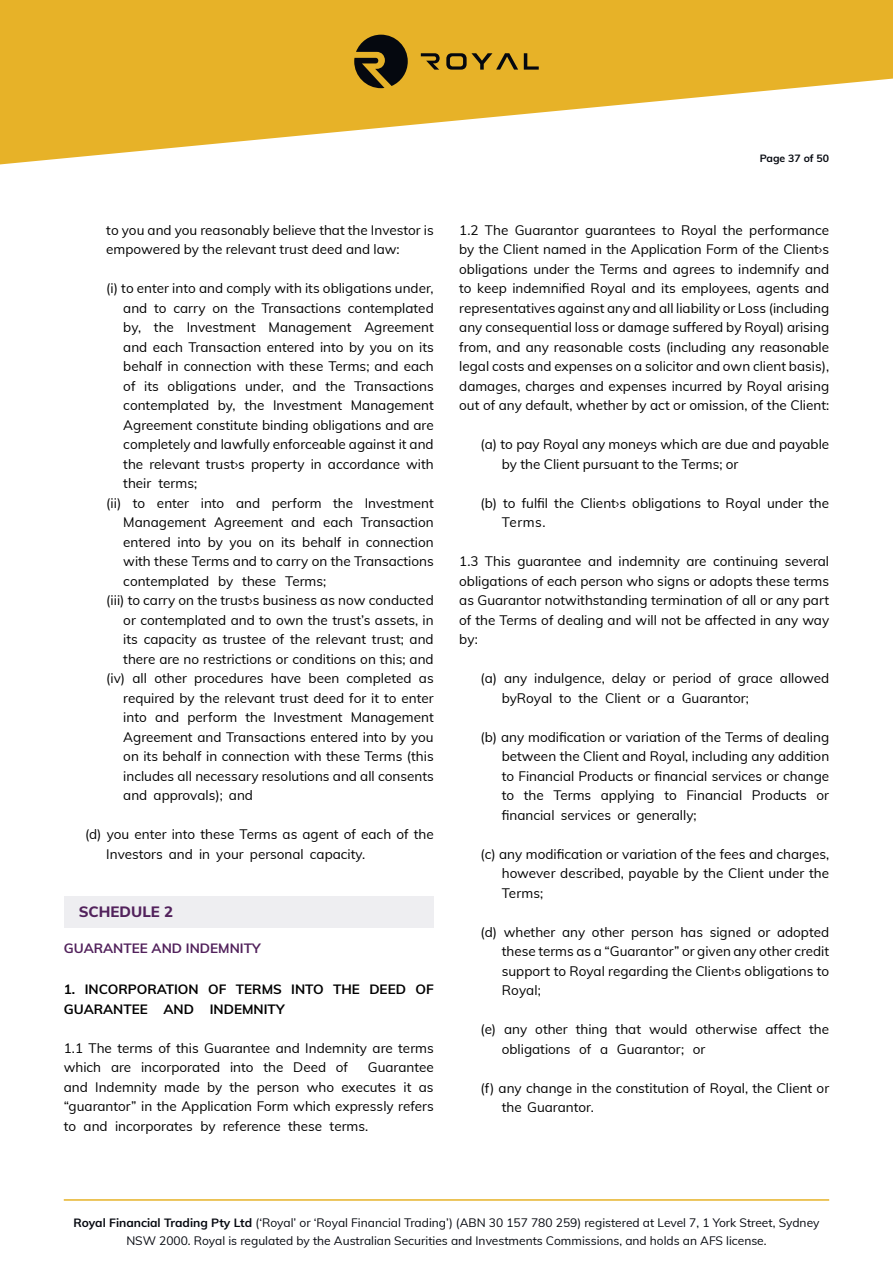
<style>
.page{position:relative;width:893px;height:1263px;background:#fff}
.page>*{position:absolute;margin:0;border:0;box-sizing:border-box;transform-origin:0 0}
.t1{font:800 15px "Muli";color:#52225c}
.t2{font:13.5px/19.5px "Muli";color:#000}
.t3{font:700 13.5px/19.5px "Muli";color:#000}
.t4{font:700 13.5px "Muli";color:#52225c}
.t5{font:12px/18px "Muli";color:#05080f;text-align:center}
.t6{font:700 10.5px "Muli";color:#05080f}
.s1{font-weight:700}
</style>
<div class="page">
<svg style="left:0;top:0;width:893px;height:165px;fill:#e7b228"></svg>
<svg style="left:421px;top:53px;width:19px;height:17px"></svg>
<svg style="left:524px;top:53px;width:15px;height:17px"></svg>
<svg style="left:446px;top:53px;width:72px;height:17px"></svg>
<svg style="left:354px;top:35px;width:54px;height:53px;background:#594718"></svg>
<hr style="left:64px;top:1199px;width:765px;height:2px;background:#e7b228">
<div style="left:64px;top:896px;width:370px;height:31px;background:#eeeef1"></div>
<p class="t2" style="left:106px;top:219px;width:329px">to you and you reasonably believe that the Investor is empowered by the relevant trust deed and law:</p>
<p class="t2" style="left:106px;top:278px;width:329px">(i) to enter into and comply with its obligations under,</p>
<p class="t2" style="left:123px;top:297px;width:312px">and to carry on the Transactions contemplated</p>
<p class="t2" style="left:123px;top:317px;width:312px">by, the Investment Management Agreement</p>
<p class="t2" style="left:123px;top:336px;width:312px">and each Transaction entered into by you on its</p>
<p class="t2" style="left:123px;top:356px;width:312px">behalf in connection with these Terms; and each</p>
<p class="t2" style="left:123px;top:375px;width:312px">of its obligations under, and the Transactions</p>
<p class="t2" style="left:123px;top:395px;width:312px">contemplated by, the Investment Management</p>
<p class="t2" style="left:123px;top:414px;width:312px">Agreement constitute binding obligations and are</p>
<p class="t2" style="left:123px;top:434px;width:312px">completely and lawfully enforceable against it and</p>
<p class="t2" style="left:123px;top:453px;width:312px">the relevant trust›s property in accordance with</p>
<p class="t2" style="left:123px;top:473px;width:75px">their terms;</p>
<p class="t2" style="left:106px;top:492px;width:329px">(ii) to enter into and perform the Investment</p>
<p class="t2" style="left:123px;top:512px;width:312px">Management Agreement and each Transaction</p>
<p class="t2" style="left:123px;top:531px;width:312px">entered into by you on its behalf in connection</p>
<p class="t2" style="left:123px;top:551px;width:312px">with these Terms and to carry on the Transactions</p>
<p class="t2" style="left:123px;top:570px;width:204px">contemplated by these Terms;</p>
<p class="t2" style="left:106px;top:590px;width:329px">(iii) to carry on the trust›s business as now conducted</p>
<p class="t2" style="left:123px;top:609px;width:312px">or contemplated and to own the trust’s assets, in</p>
<p class="t2" style="left:123px;top:629px;width:312px">its capacity as trustee of the relevant trust; and</p>
<p class="t2" style="left:123px;top:648px;width:312px">there are no restrictions or conditions on this; and</p>
<p class="t2" style="left:106px;top:668px;width:329px">(iv) all other procedures have been completed as</p>
<p class="t2" style="left:123px;top:687px;width:312px">required by the relevant trust deed for it to enter</p>
<p class="t2" style="left:123px;top:707px;width:312px">into and perform the Investment Management</p>
<p class="t2" style="left:123px;top:726px;width:312px">Agreement and Transactions entered into by you</p>
<p class="t2" style="left:123px;top:746px;width:312px">on its behalf in connection with these Terms (this</p>
<p class="t2" style="left:123px;top:765px;width:312px">includes all necessary resolutions and all consents</p>
<p class="t2" style="left:123px;top:785px;width:131px">and approvals); and</p>
<p class="t2" style="left:106px;top:824px;width:329px;text-indent:-21px">(d) you enter into these Terms as agent of each of the<br>Investors and in your personal capacity.</p>
<p class="t1" style="left:79px;top:901px;width:96px">SCHEDULE 2</p>
<p class="t4" style="left:64px;top:938px;width:198px">GUARANTEE AND INDEMNITY</p>
<p class="t3" style="left:64px;top:979px;width:371px">1. INCORPORATION OF TERMS INTO THE DEED OF<br>GUARANTEE AND INDEMNITY</p>
<p class="t2" style="left:64px;top:1037px;width:371px">1.1 The terms of this Guarantee and Indemnity are terms which are incorporated into the Deed of</p>
<p class="t2" style="left:64px;top:1057px;width:371px;text-align:justify;text-indent:304px">Guarantee and Indemnity made by the person who executes it as “guarantor” in the Application Form which expressly refers to and incorporates by reference these terms.</p>
<p class="t6" style="left:760px;top:151px;width:71px">Page 37 of 50</p>
<p class="t2" style="left:459px;top:219px;width:371px;text-align:justify">1.2 The Guarantor guarantees to Royal the performance by the Client named in the Application Form of the Client›s obligations under the Terms and agrees to indemnify and to keep indemnified Royal and its employees, agents and representatives against any and all liability or Loss (including any consequential loss or damage suffered by Royal) arising from, and any reasonable costs (including any reasonable legal costs and expenses on a solicitor and own client basis), damages, charges and expenses incurred by Royal arising out of any default, whether by act or omission, of the Client:</p>
<p class="t2" style="left:502px;top:434px;width:329px;text-indent:-21px">(a) to pay Royal any moneys which are due and payable by the Client pursuant to the Terms; or</p>
<p class="t2" style="left:502px;top:492px;width:329px;text-indent:-21px">(b) to fulfil the Client›s obligations to Royal under the<br>Terms.</p>
<p class="t2" style="left:459px;top:551px;width:371px;text-align:justify">1.3 This guarantee and indemnity are continuing several obligations of each person who signs or adopts these terms as Guarantor notwithstanding termination of all or any part of the Terms of dealing and will not be affected in any way by:</p>
<p class="t2" style="left:502px;top:668px;width:329px;text-indent:-21px">(a) any indulgence, delay or period of grace allowed byRoyal to the Client or a Guarantor;</p>
<p class="t2" style="left:502px;top:726px;width:329px;text-align:justify;text-indent:-21px">(b) any modification or variation of the Terms of dealing between the Client and Royal, including any addition to Financial Products or financial services or change to the Terms applying to Financial Products or financial services or generally;</p>
<p class="t2" style="left:502px;top:843px;width:329px;text-align:justify;text-indent:-21px">(c) any modification or variation of the fees and charges, however described, payable by the Client under the Terms;</p>
<p class="t2" style="left:502px;top:921px;width:329px;text-align:justify;text-indent:-21px">(d) whether any other person has signed or adopted these terms as a “Guarantor” or given any other credit support to Royal regarding the Client›s obligations to Royal;</p>
<p class="t2" style="left:502px;top:1019px;width:329px;text-indent:-21px">(e) any other thing that would otherwise affect the obligations of a Guarantor; or</p>
<p class="t2" style="left:502px;top:1077px;width:329px;text-indent:-21px">(f) any change in the constitution of Royal, the Client or the Guarantor.</p>
<p class="t5" style="left:73px;top:1213px;width:747px"><span class="s1">Royal Financial Trading Pty Ltd</span> (‘Royal’ or ‘Royal Financial Trading’) (ABN 30 157 780 259) registered at Level 7, 1 York Street, Sydney<br>NSW 2000. Royal is regulated by the Australian Securities and Investments Commissions, and holds an AFS license.</p>
</div>
